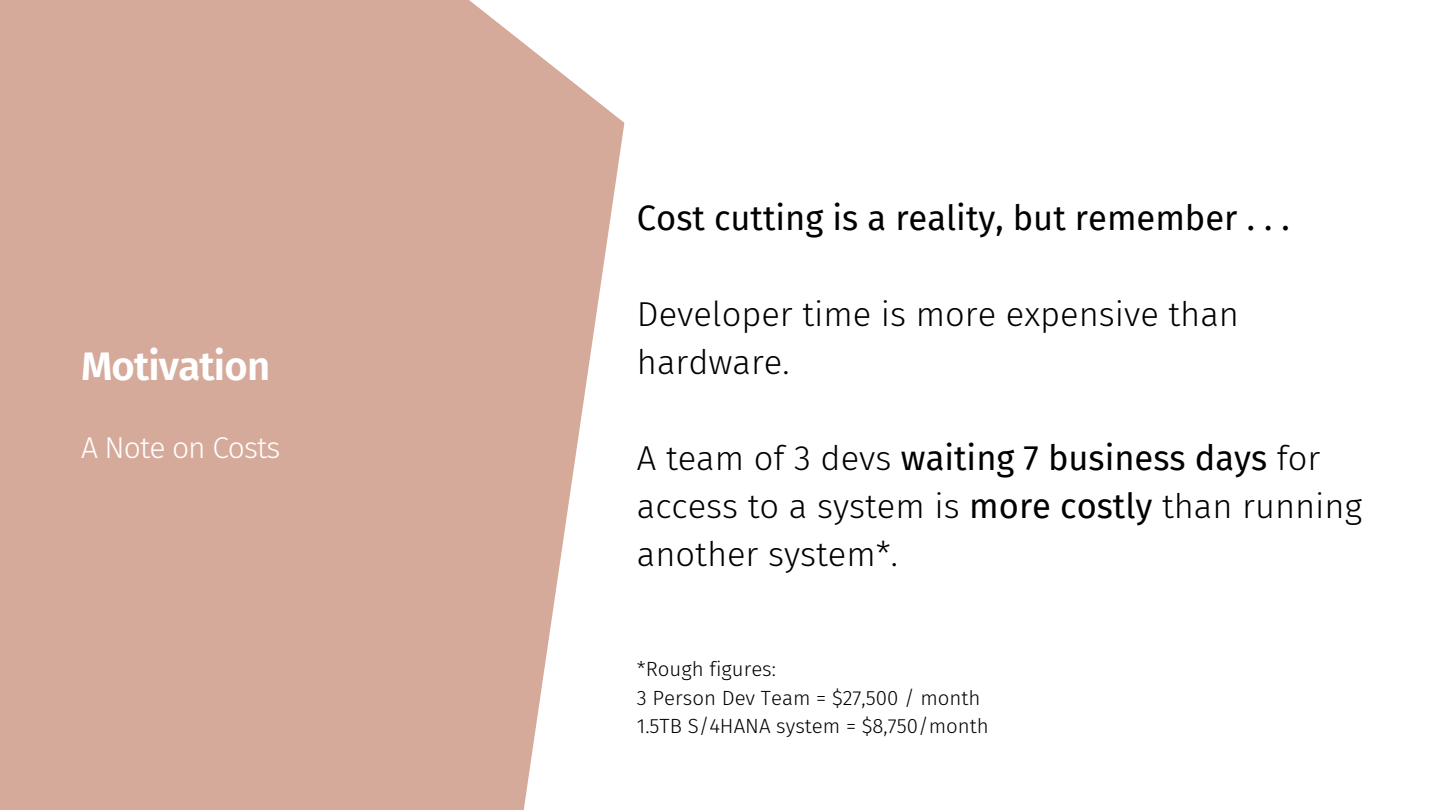
<style>
.page{position:relative;width:1440px;height:810px;background:#fff}
.page>*{position:absolute;margin:0;border:0;box-sizing:border-box;transform-origin:0 0}
.t1{font:600 40px "Fira Sans";letter-spacing:-.02em;color:#fff}
.t2{font:300 34.5px/48px "Fira Sans";color:#000}
.t3{font:34.5px "Fira Sans";color:#000}
.t4{font:300 30px "Fira Sans";letter-spacing:-.03em;color:#fff}
.t5{font:300 20.5px/28.5px "Fira Sans";color:#000}
.s1{font-weight:400}
</style>
<div class="page">
<svg style="left:0;top:0;width:625px;height:810px;background:#d9b1a3"></svg>
<p class="t1" style="left:81px;top:343px;width:191px">Motivation</p>
<p class="t4" style="left:81px;top:430px;width:201px">A Note on Costs</p>
<p class="t3" style="left:637px;top:198px;width:654px">Cost cutting is a reality, but remember . . .</p>
<p class="t2" style="left:637px;top:290px;width:604px">Developer time is more expensive than hardware.</p>
<p class="t2" style="left:637px;top:434px;width:727px">A team of 3 devs <span class="s1">waiting 7 business days</span> for access to a system is <span class="s1">more costly</span> than running another system*.</p>
<p class="t5" style="left:637px;top:655px;width:353px">*Rough figures:<br>3 Person Dev Team = $27,500 / month<br>1.5TB S/4HANA system = $8,750/month</p>
</div>
